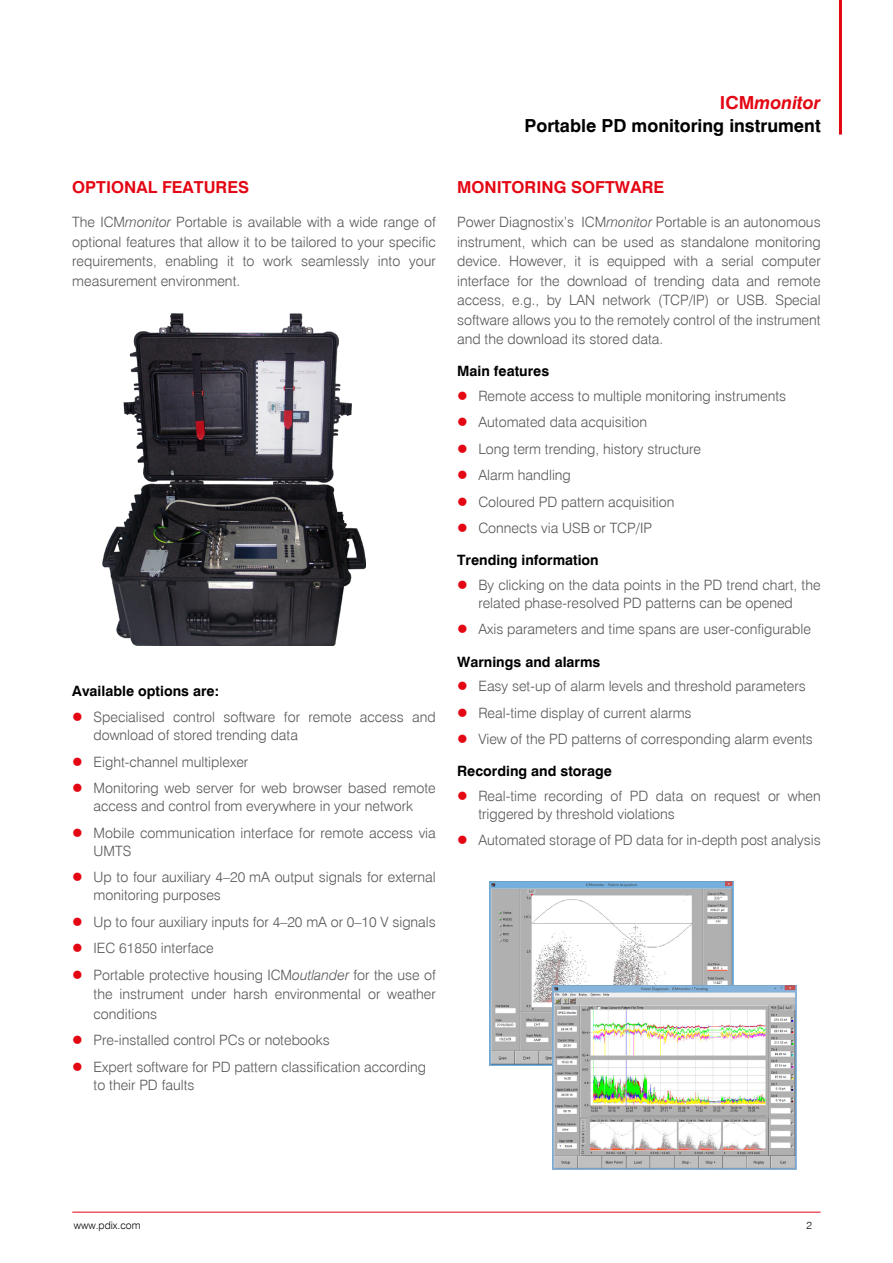
<style>
.page{position:relative;width:893px;height:1263px;background:#fff}
.page>*{position:absolute;margin:0;border:0;box-sizing:border-box;transform-origin:0 0}
.Product_Description{font:700 18px "Swiss 721 BT";color:#000}
.t1{font:italic 700 18px "Swiss 721 BT";color:#e30613}
.t2{font:700 16.5px "Swiss 721 BT";color:#e30613}
.Body{font:300 14.25px/19.5px "Swiss 721 BT";color:#575756}
.Body-2{font:700 14.25px "Swiss 721 BT";color:#000}
.t3{font:300 10.5px "Swiss 721 BT";color:#000}
.s1{font-style:italic}
.s2{font-style:normal}
</style>
<div class="page">
<img style="left:490px;top:881px;width:244px;height:184px">
<img style="left:552px;top:985px;width:245px;height:184px">
<img style="left:102px;top:314px;width:264px;height:331px">
<hr style="left:839px;top:0;width:3px;height:135px;background:#e30613">
<hr style="left:72px;top:1212px;width:749px;height:1px;background:#e30613">
<h3 class="t2" style="left:72px;top:177px;width:178px">OPTIONAL FEATURES</h3>
<p class="Body" style="left:72px;top:212px;width:365px;text-align:justify">The ICM<span class="s1">monitor</span> Portable is available with a wide range of optional features that allow it to be tailored to your specific requirements, enabling it to work seamlessly into your measurement environment.</p>
<p class="Body-2" style="left:72px;top:682px;width:148px">Available options are:</p>
<p class="Body" style="left:94px;top:708px;width:344px;line-height:18px">Specialised control software for remote access and download of stored trending data</p>
<p class="Body" style="left:94px;top:752px;width:156px">Eight-channel multiplexer</p>
<p class="Body" style="left:94px;top:779px;width:344px;line-height:18px">Monitoring web server for web browser based remote access and control from everywhere in your network</p>
<p class="Body" style="left:94px;top:824px;width:344px;line-height:18px">Mobile communication interface for remote access via<br>UMTS</p>
<p class="Body" style="left:94px;top:868px;width:344px;line-height:18px">Up to four auxiliary 4–20 mA output signals for external monitoring purposes</p>
<p class="Body" style="left:94px;top:912px;width:344px">Up to four auxiliary inputs for 4–20 mA or 0–10 V signals</p>
<p class="Body" style="left:94px;top:938px;width:122px">IEC 61850 interface</p>
<p class="Body" style="left:94px;top:965px;width:344px;text-align:justify">Portable protective housing ICM<span class="s1">outlander</span> for the use of the instrument under harsh environmental or weather conditions</p>
<p class="Body" style="left:94px;top:1030px;width:238px">Pre-installed control PCs or notebooks</p>
<p class="Body" style="left:94px;top:1058px;width:334px;line-height:18px">Expert software for PD pattern classification according to their PD faults</p>
<h3 class="t1" style="left:720px;top:91px;width:102px"><span class="s2">ICM</span>monitor</h3>
<p class="Product_Description" style="left:524px;top:115px;width:298px">Portable PD monitoring instrument</p>
<h3 class="t2" style="left:457px;top:177px;width:209px">MONITORING SOFTWARE</h3>
<p class="Body" style="left:457px;top:212px;width:365px;text-align:justify">Power Diagnostix’s ICM<span class="s1">monitor</span> Portable is an autonomous instrument, which can be used as standalone monitoring device. However, it is equipped with a serial computer interface for the download of trending data and remote access, e.g., by LAN network (TCP/IP) or USB. Special software allows you to the remotely control of the instrument and the download its stored data.</p>
<p class="Body-2" style="left:457px;top:363px;width:94px">Main features</p>
<p class="Body" style="left:478px;top:386px;width:309px">Remote access to multiple monitoring instruments</p>
<p class="Body" style="left:478px;top:412px;width:170px">Automated data acquisition</p>
<p class="Body" style="left:478px;top:439px;width:224px">Long term trending, history structure</p>
<p class="Body" style="left:478px;top:465px;width:94px">Alarm handling</p>
<p class="Body" style="left:478px;top:492px;width:198px">Coloured PD pattern acquisition</p>
<p class="Body" style="left:478px;top:518px;width:175px">Connects via USB or TCP/IP</p>
<p class="Body-2" style="left:457px;top:552px;width:143px">Trending information</p>
<p class="Body" style="left:478px;top:576px;width:344px;line-height:18px">By clicking on the data points in the PD trend chart, the related phase-resolved PD patterns can be opened</p>
<p class="Body" style="left:478px;top:619px;width:334px">Axis parameters and time spans are user-configurable</p>
<p class="Body-2" style="left:457px;top:653px;width:145px">Warnings and alarms</p>
<p class="Body" style="left:478px;top:676px;width:329px">Easy set-up of alarm levels and threshold parameters</p>
<p class="Body" style="left:478px;top:702px;width:215px">Real-time display of current alarms</p>
<p class="Body" style="left:478px;top:729px;width:336px">View of the PD patterns of corresponding alarm events</p>
<p class="Body-2" style="left:457px;top:762px;width:156px">Recording and storage</p>
<p class="Body" style="left:478px;top:786px;width:344px;line-height:18px">Real-time recording of PD data on request or when triggered by threshold violations</p>
<p class="Body" style="left:478px;top:830px;width:344px">Automated storage of PD data for in-depth post analysis</p>
<p class="t3" style="left:74px;top:1219px;width:68px">www.pdix.com</p>
<p class="t3" style="left:806px;top:1219px;width:7px">2</p>
</div>
